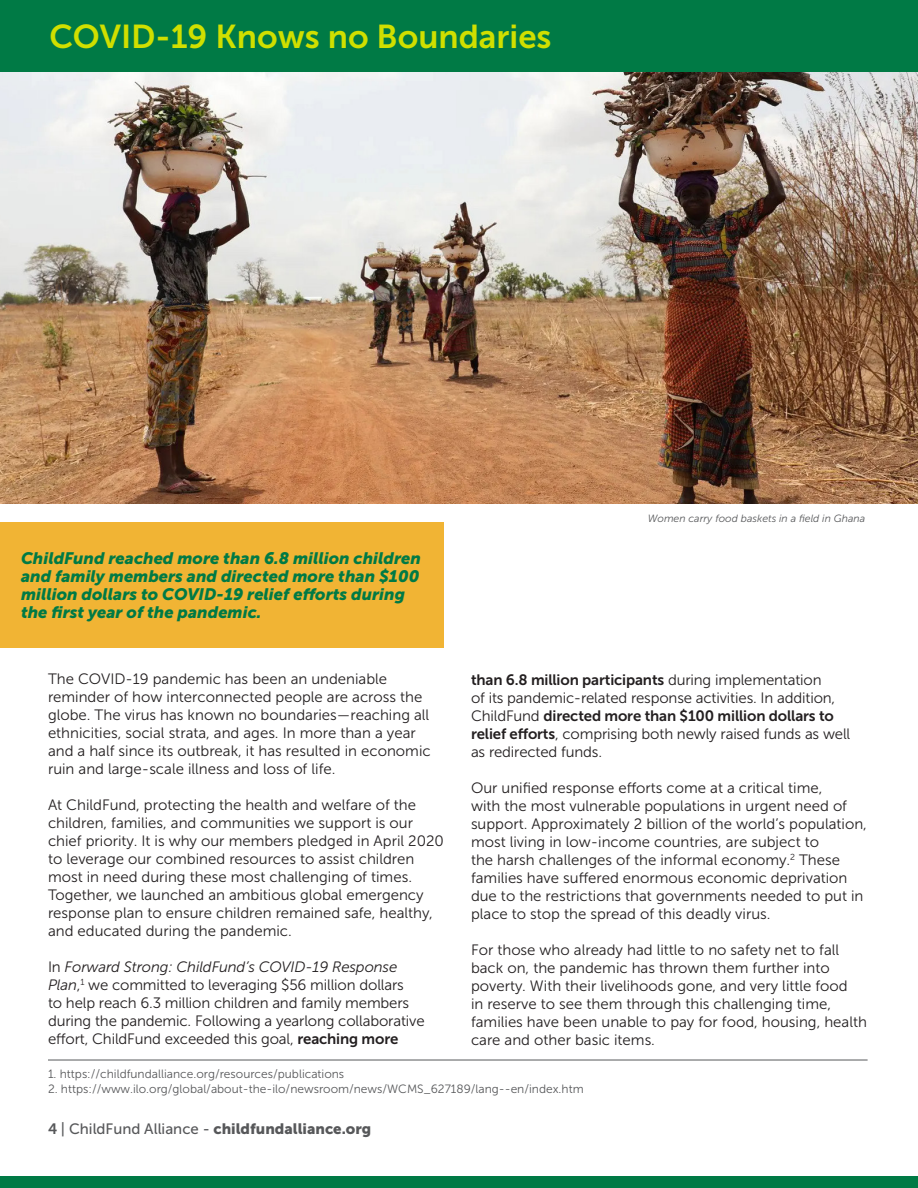
<style>
.page{position:relative;width:918px;height:1188px;background:#fff}
.page>*{position:absolute;margin:0;border:0;box-sizing:border-box;transform-origin:0 0}
.t1{font:33px "Museo Sans 700";color:#d0df00}
.Pullquote_2{font:italic 16.5px/18px "Museo Sans 900";color:#007a45}
.TEXT_Opening_P{font:15px/18px "Museo Sans 300";color:#231f20}
.t2{font:15px "Museo Sans 900";color:#57585a}
.FN{font:12px "Museo Sans 300";color:#57585a}
.FN_RULE_ABOVE{font:12px "Museo Sans 300";color:#57585a}
.FN-2{font:italic 10.5px "Museo Sans 300";color:#57585a}
.s1{font-style:italic}
.s2{font-family:"Museo Sans 700"}
.s3{font-family:"Museo Sans 500"}
</style>
<div class="page">
<div style="left:0;top:1176px;width:918px;height:12px;background:#007a45"></div>
<img style="left:0;top:72px;width:918px;height:432px">
<hr style="left:48px;top:1060px;width:820px;height:1px;background:#57585a">
<div style="left:0;top:0;width:918px;height:72px;background:#007a45"></div>
<div style="left:0;top:522px;width:444px;height:126px;background:#f1b434"></div>
<h1 class="t1" style="left:50px;top:19px;width:504px">COVID-19 Knows no Boundaries</h1>
<p class="Pullquote_2" style="left:21px;top:549px;width:401px">ChildFund reached more than 6.8 million children and family members and directed more than $100 million dollars to COVID-19 relief efforts during the first year of the pandemic.</p>
<p class="FN-2" style="left:648px;top:513px;width:219px">Women carry food baskets in a field in Ghana</p>
<p class="TEXT_Opening_P" style="left:48px;top:670px;width:384px">The COVID-19 pandemic has been an undeniable reminder of how interconnected people are across the globe. The virus has known no boundaries—reaching all ethnicities, social strata, and ages. In more than a year and a half since its outbreak, it has resulted in economic ruin and large-scale illness and loss of life.</p>
<p class="TEXT_Opening_P" style="left:48px;top:796px;width:397px">At ChildFund, protecting the health and welfare of the children, families, and communities we support is our chief priority. It is why our members pledged in April 2020 to leverage our combined resources to assist children most in need during these most challenging of times.<br>Together, we launched an ambitious global emergency response plan to ensure children remained safe, healthy, and educated during the pandemic.</p>
<p class="TEXT_Opening_P" style="left:48px;top:958px;width:378px">In <span class="s1">Forward Strong: ChildFund’s COVID-19 Response Plan</span>,<sup>1</sup> we committed to leveraging $56 million dollars<br>to help reach 6.3 million children and family members during the pandemic. Following a yearlong collaborative effort, ChildFund exceeded this goal, <span class="s2">reaching more</span></p>
<p class="TEXT_Opening_P" style="left:471px;top:671px;width:381px"><span class="s2">than 6.8 million participants</span> during implementation<br>of its pandemic-related response activities. In addition, ChildFund <span class="s2">directed more than $100 million dollars to relief efforts</span>, comprising both newly raised funds as well as redirected funds.</p>
<p class="TEXT_Opening_P" style="left:471px;top:779px;width:397px">Our unified response efforts come at a critical time,<br>with the most vulnerable populations in urgent need of support. Approximately 2 billion of the world’s population, most living in low-income countries, are subject to<br>the harsh challenges of the informal economy.<sup>2</sup> These families have suffered enormous economic deprivation due to the restrictions that governments needed to put in place to stop the spread of this deadly virus.</p>
<p class="TEXT_Opening_P" style="left:471px;top:941px;width:397px">For those who already had little to no safety net to fall back on, the pandemic has thrown them further into poverty. With their livelihoods gone, and very little food<br>in reserve to see them through this challenging time, families have been unable to pay for food, housing, health care and other basic items.</p>
<p class="FN_RULE_ABOVE" style="left:48px;top:1068px;width:298px">1. https://childfundalliance.org/resources/publications</p>
<p class="FN" style="left:48px;top:1083px;width:537px">2. https://www.ilo.org/global/about-the-ilo/newsroom/news/WCMS_627189/lang--en/index.htm</p>
<p class="t2" style="left:48px;top:1120px;width:325px"><span class="s2">4</span> <span class="s3">| ChildFund Alliance -</span> childfundalliance.org</p>
</div>
